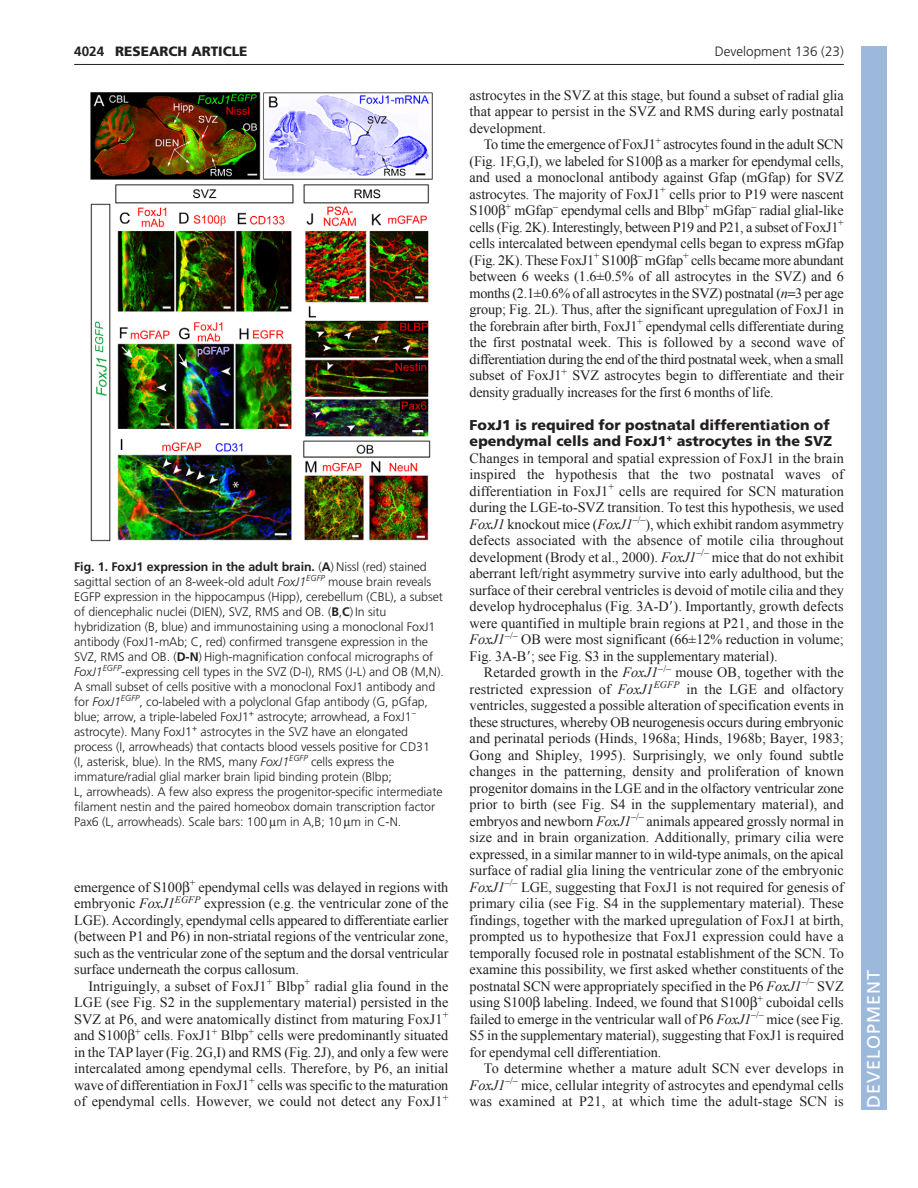
<style>
.page{position:relative;width:918px;height:1188px;background:#fff}
.page>*{position:absolute;margin:0;border:0;box-sizing:border-box;transform-origin:0 0}
.t1{font:18px "Frutiger LT Std";letter-spacing:.055em;color:#fff}
.t2{font:14.25px/16.5px "Times New Roman";letter-spacing:-.005em;color:#231f20;text-align:justify}
.t3{font:900 14.25px/16.5px "Frutiger LT Std";color:#231f20}
.t4{font:300 13.5px "Frutiger LT Std";color:#231f20}
.t5{font:900 13.5px "Frutiger LT Std";color:#231f20}
.t6{font:700 13.5px "Frutiger LT Std";color:#231f20}
.t7{font:300 12.3px/15px "Frutiger LT Std";letter-spacing:-.005em;color:#231f20}
.s1{font-weight:700}
.s2{font-style:italic}
.s3{font-family:"Mathematical Pi One"}
</style>
<div class="page">
<hr style="left:74px;top:64px;width:770px;height:1px;background:#231f20">
<img style="left:90px;top:92px;width:342px;height:450px">
<div style="left:861px;top:46px;width:25px;height:1064px;background:#9cb9db"></div>
<p class="t6" style="left:74px;top:46px;width:32px">4024</p>
<p class="t5" style="left:115px;top:46px;width:134px">RESEARCH ARTICLE</p>
<p class="t4" style="left:715px;top:46px;width:131px">Development 136 (23)</p>
<p class="t7" style="left:74px;top:560px;width:371px"><span class="s1">Fig. 1. FoxJ1 expression in the adult brain.</span> (<span class="s1">A</span>) Nissl (red) stained sagittal section of an 8-week-old adult <span class="s2">FoxJ1</span><sup>EGFP</sup> mouse brain reveals EGFP expression in the hippocampus (Hipp), cerebellum (CBL), a subset of diencephalic nuclei (DIEN), SVZ, RMS and OB. (<span class="s1">B</span>,<span class="s1">C</span>) In situ hybridization (B, blue) and immunostaining using a monoclonal FoxJ1 antibody (FoxJ1-mAb; C, red) confirmed transgene expression in the SVZ, RMS and OB. (<span class="s1">D-N</span>) High-magnification confocal micrographs of <span class="s2">FoxJ1</span><sup>EGFP</sup>-expressing cell types in the SVZ (D-I), RMS (J-L) and OB (M,N).<br>A small subset of cells positive with a monoclonal FoxJ1 antibody and for <span class="s2">FoxJ1</span><sup>EGFP</sup>, co-labeled with a polyclonal Gfap antibody (G, pGfap, blue; arrow, a triple-labeled FoxJ1<sup>+</sup> astrocyte; arrowhead, a FoxJ1<sup>– </sup>astrocyte). Many FoxJ1<sup>+</sup> astrocytes in the SVZ have an elongated process (I, arrowheads) that contacts blood vessels positive for CD31<br>(I, asterisk, blue). In the RMS, many <span class="s2">FoxJ1</span><sup>EGFP</sup> cells express the immature/radial glial marker brain lipid binding protein (Blbp;<br>L, arrowheads). A few also express the progenitor-specific intermediate filament nestin and the paired homeobox domain transcription factor Pax6 (L, arrowheads). Scale bars: 100 m in A,B; 10 m in C-N.</p>
<p class="t2" style="left:74px;top:879px;width:376px">emergence of S100 <sup>+</sup> ependymal cells was delayed in regions with embryonic <span class="s2">FoxJ1</span><sup>EGFP</sup> expression (e.g. the ventricular zone of the LGE). Accordingly, ependymal cells appeared to differentiate earlier (between P1 and P6) in non-striatal regions of the ventricular zone, such as the ventricular zone of the septum and the dorsal ventricular surface underneath the corpus callosum.</p>
<p class="t2" style="left:74px;top:978px;width:376px;text-indent:14px">Intriguingly, a subset of FoxJ1<sup>+</sup> Blbp<sup>+</sup> radial glia found in the LGE (see Fig. S2 in the supplementary material) persisted in the SVZ at P6, and were anatomically distinct from maturing FoxJ1<sup>+ </sup>and S100 <sup>+</sup> cells. FoxJ1<sup>+</sup> Blbp<sup>+</sup> cells were predominantly situated in the TAP layer (Fig. 2G,I) and RMS (Fig. 2J), and only a few were intercalated among ependymal cells. Therefore, by P6, an initial wave of differentiation in FoxJ1<sup>+</sup> cells was specific to the maturation of ependymal cells. However, we could not detect any FoxJ1<sup>+</sup></p>
<p class="t2" style="left:470px;top:87px;width:376px">astrocytes in the SVZ at this stage, but found a subset of radial glia that appear to persist in the SVZ and RMS during early postnatal development.</p>
<p class="t2" style="left:470px;top:136px;width:376px;text-indent:14px">To time the emergence of FoxJ1<sup>+</sup> astrocytes found in the adult SCN (Fig. 1F,G,I), we labeled for S100 as a marker for ependymal cells, and used a monoclonal antibody against Gfap (mGfap) for SVZ astrocytes. The majority of FoxJ1<sup>+</sup> cells prior to P19 were nascent S100 <sup>+</sup> mGfap<sup>–</sup> ependymal cells and Blbp<sup>+</sup> mGfap<sup>–</sup> radial glial-like cells (Fig. 2K). Interestingly, between P19 and P21, a subset of FoxJ1<sup>+ </sup>cells intercalated between ependymal cells began to express mGfap (Fig. 2K). These FoxJ1<sup>+</sup> S100 <sup>–</sup> mGfap<sup>+</sup> cells became more abundant between 6 weeks (1.6±0.5% of all astrocytes in the SVZ) and 6 months (2.1±0.6% of all astrocytes in the SVZ) postnatal (<span class="s2">n</span> 3 per age group; Fig. 2L). Thus, after the significant upregulation of FoxJ1 in the forebrain after birth, FoxJ1<sup>+</sup> ependymal cells differentiate during the first postnatal week. This is followed by a second wave of differentiation during the end of the third postnatal week, when a small subset of FoxJ1<sup>+</sup> SVZ astrocytes begin to differentiate and their density gradually increases for the first 6 months of life.</p>
<p class="t3" style="left:470px;top:418px;width:364px">FoxJ1 is required for postnatal differentiation of ependymal cells and FoxJ1<sup>+</sup> astrocytes in the SVZ</p>
<p class="t2" style="left:470px;top:450px;width:376px">Changes in temporal and spatial expression of FoxJ1 in the brain inspired the hypothesis that the two postnatal waves of differentiation in FoxJ1<sup>+</sup> cells are required for SCN maturation during the LGE-to-SVZ transition. To test this hypothesis, we used <span class="s2">FoxJ1</span> knockout mice (<span class="s2">FoxJ1</span><sup>–/–</sup>), which exhibit random asymmetry defects associated with the absence of motile cilia throughout development (Brody et al., 2000). <span class="s2">FoxJ1</span><sup>–/–</sup> mice that do not exhibit aberrant left/right asymmetry survive into early adulthood, but the surface of their cerebral ventricles is devoid of motile cilia and they develop hydrocephalus (Fig. 3A-D<span class="s3">-</span>). Importantly, growth defects were quantified in multiple brain regions at P21, and those in the <span class="s2">FoxJ1</span><sup>–/–</sup> OB were most significant (66±12% reduction in volume; Fig. 3A-B<span class="s3">-</span>; see Fig. S3 in the supplementary material).</p>
<p class="t2" style="left:470px;top:664px;width:376px;text-indent:14px">Retarded growth in the <span class="s2">FoxJ1</span><sup>–/–</sup> mouse OB, together with the restricted expression of <span class="s2">FoxJ1</span><sup>EGFP</sup> in the LGE and olfactory ventricles, suggested a possible alteration of specification events in these structures, whereby OB neurogenesis occurs during embryonic and perinatal periods (Hinds, 1968a; Hinds, 1968b; Bayer, 1983; Gong and Shipley, 1995). Surprisingly, we only found subtle changes in the patterning, density and proliferation of known progenitor domains in the LGE and in the olfactory ventricular zone prior to birth (see Fig. S4 in the supplementary material), and embryos and newborn <span class="s2">FoxJ1</span><sup>–/–</sup> animals appeared grossly normal in size and in brain organization. Additionally, primary cilia were expressed, in a similar manner to in wild-type animals, on the apical surface of radial glia lining the ventricular zone of the embryonic <span class="s2">FoxJ1</span><sup>–/–</sup> LGE, suggesting that FoxJ1 is not required for genesis of primary cilia (see Fig. S4 in the supplementary material). These findings, together with the marked upregulation of FoxJ1 at birth, prompted us to hypothesize that FoxJ1 expression could have a temporally focused role in postnatal establishment of the SCN. To examine this possibility, we first asked whether constituents of the postnatal SCN were appropriately specified in the P6 <span class="s2">FoxJ1</span><sup>–/–</sup> SVZ using S100 labeling. Indeed, we found that S100 <sup>+</sup> cuboidal cells failed to emerge in the ventricular wall of P6 <span class="s2">FoxJ1</span><sup>–/–</sup> mice (see Fig.<br>S5 in the supplementary material), suggesting that FoxJ1 is required for ependymal cell differentiation.</p>
<p class="t2" style="left:470px;top:1060px;width:376px;text-indent:14px">To determine whether a mature adult SCN ever develops in <span class="s2">FoxJ1</span><sup>–/–</sup> mice, cellular integrity of astrocytes and ependymal cells was examined at P21, at which time the adult-stage SCN is</p>
<p class="t1" style="left:863px;top:1108px;width:140px;rotate:-90deg">DEVELOPMENT</p>
</div>
